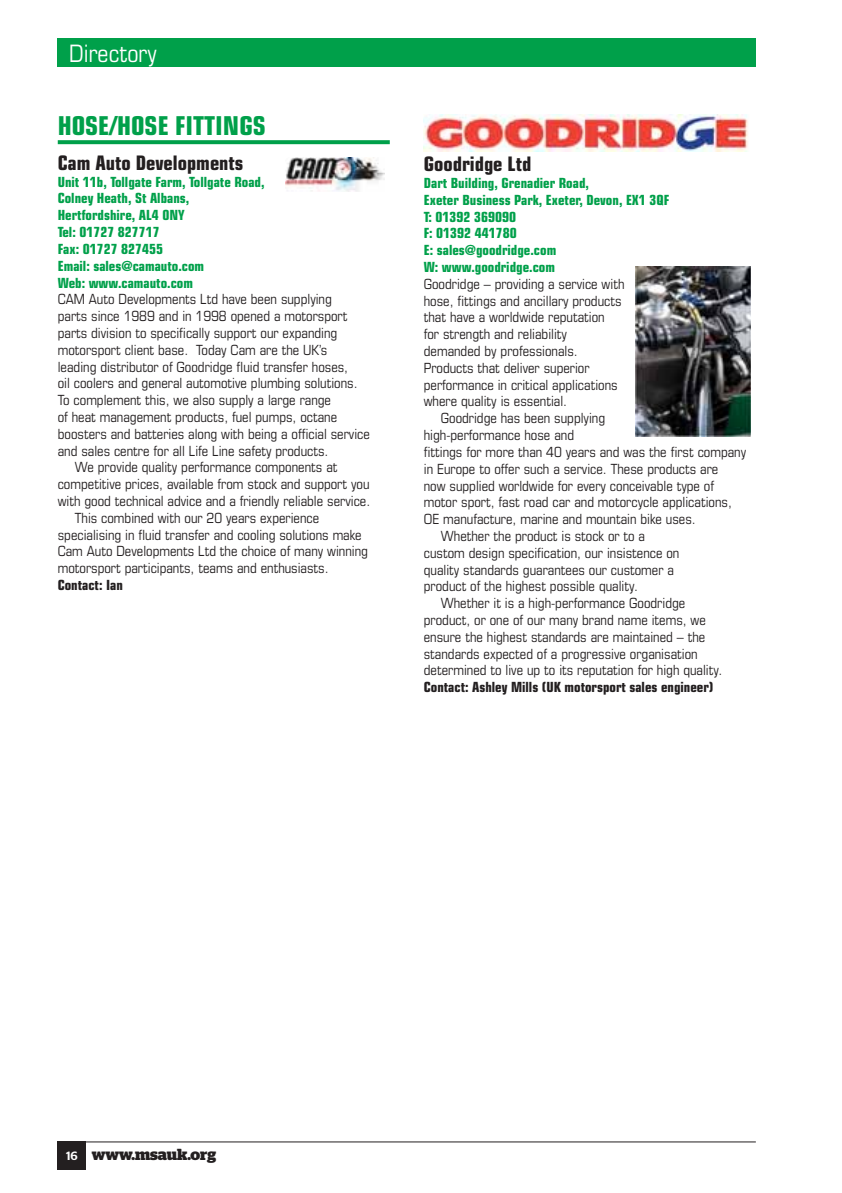
<style>
.page{position:relative;width:842px;height:1193px;background:#fff}
.page>*{position:absolute;margin:0;border:0;box-sizing:border-box;transform-origin:0 0}
.t1{font:700 condensed 26px "Eurostile";color:#00a04a}
.t2{font:condensed 24px "Eurostile";color:#fff}
.t3{font:700 condensed 20px "Eurostile";color:#231f20}
.t4{font:700 16px "Stag";color:#231f20}
.t5{font:condensed 14px/16.8px "Eurostile";color:#231f20}
.t6{font:700 condensed 14px/16.8px "Eurostile";color:#00a04a}
.t7{font:700 condensed 14px "Eurostile";color:#231f20}
.s1{font-family:"Stag Sans";font-weight:500;font-size:12px;color:#fff}
</style>
<div class="page">
<div style="left:58px;top:1141px;width:28px;height:28px;background:#231f20"></div>
<div style="left:58px;top:38px;width:697px;height:28px;background:#00a04a"></div>
<hr style="left:58px;top:1141px;width:697px;height:1px;background:#231f20">
<svg style="left:58px;top:140px;width:331px;height:4px"></svg>
<img style="left:285px;top:157px;width:99px;height:35px">
<img style="left:423px;top:114px;width:325px;height:38px">
<img style="left:635px;top:266px;width:114px;height:171px">
<h2 class="t2" style="left:69px;top:44px;width:89px">Directory</h2>
<h1 class="t1" style="left:58px;top:116px;width:209px">HOSE/HOSE FITTINGS</h1>
<h3 class="t3" style="left:58px;top:155px;width:187px">Cam Auto Developments</h3>
<p class="t6" style="left:58px;top:174px;width:208px">Unit 11b, Tollgate Farm, Tollgate Road,<br>Colney Heath, St Albans,<br>Hertfordshire, AL4 0NY<br>Tel: 01727 827717<br>Fax: 01727 827455<br>Email: sales@camauto.com<br>Web: www.camauto.com</p>
<p class="t5" style="left:58px;top:292px;width:275px">CAM Auto Developments Ltd have been supplying</p>
<p class="t5" style="left:58px;top:309px;width:291px">parts since 1989 and in 1998 opened a motorsport</p>
<p class="t5" style="left:58px;top:326px;width:281px">parts division to specifically support our expanding</p>
<p class="t5" style="left:58px;top:342px;width:271px">motorsport client base. Today Cam are the UK’s</p>
<p class="t5" style="left:58px;top:359px;width:292px">leading distributor of Goodridge fluid transfer hoses,</p>
<p class="t5" style="left:58px;top:376px;width:301px">oil coolers and general automotive plumbing solutions.</p>
<p class="t5" style="left:58px;top:393px;width:275px">To complement this, we also supply a large range</p>
<p class="t5" style="left:58px;top:410px;width:281px">of heat management products, fuel pumps, octane</p>
<p class="t5" style="left:58px;top:426px;width:313px">boosters and batteries along with being a official service</p>
<p class="t5" style="left:58px;top:443px;width:272px">and sales centre for all Life Line safety products.</p>
<p class="t5" style="left:75px;top:460px;width:264px">We provide quality performance components at</p>
<p class="t5" style="left:58px;top:477px;width:313px">competitive prices, available from stock and support you</p>
<p class="t5" style="left:58px;top:494px;width:314px">with good technical advice and a friendly reliable service.</p>
<p class="t5" style="left:75px;top:510px;width:246px">This combined with our 20 years experience</p>
<p class="t5" style="left:58px;top:527px;width:305px">specialising in fluid transfer and cooling solutions make</p>
<p class="t5" style="left:58px;top:544px;width:311px">Cam Auto Developments Ltd the choice of many winning</p>
<p class="t5" style="left:58px;top:561px;width:272px">motorsport participants, teams and enthusiasts.</p>
<p class="t7" style="left:58px;top:580px;width:67px">Contact: Ian</p>
<h3 class="t3" style="left:423px;top:157px;width:109px">Goodridge Ltd</h3>
<p class="t6" style="left:423px;top:176px;width:247px">Dart Building, Grenadier Road,<br>Exeter Business Park, Exeter, Devon, EX1 3QF<br>T: 01392 369090<br>F: 01392 441780<br>E: sales@goodridge.com<br>W: www.goodridge.com</p>
<p class="t5" style="left:423px;top:277px;width:202px">Goodridge – providing a service with hose, fittings and ancillary products that have a worldwide reputation<br>for strength and reliability demanded by professionals.<br>Products that deliver superior performance in critical applications where quality is essential.</p>
<p class="t5" style="left:440px;top:411px;width:166px">Goodridge has been supplying</p>
<p class="t5" style="left:423px;top:428px;width:152px">high-performance hose and</p>
<p class="t5" style="left:423px;top:445px;width:324px">fittings for more than 40 years and was the first company</p>
<p class="t5" style="left:423px;top:461px;width:296px">in Europe to offer such a service. These products are</p>
<p class="t5" style="left:423px;top:478px;width:291px">now supplied worldwide for every conceivable type of</p>
<p class="t5" style="left:423px;top:495px;width:309px">motor sport, fast road car and motorcycle applications,</p>
<p class="t5" style="left:423px;top:512px;width:273px">OE manufacture, marine and mountain bike uses.</p>
<p class="t5" style="left:440px;top:529px;width:206px">Whether the product is stock or to a</p>
<p class="t5" style="left:423px;top:545px;width:257px">custom design specification, our insistence on</p>
<p class="t5" style="left:423px;top:562px;width:251px">quality standards guarantees our customer a</p>
<p class="t5" style="left:423px;top:579px;width:215px">product of the highest possible quality.</p>
<p class="t5" style="left:440px;top:596px;width:246px">Whether it is a high-performance Goodridge</p>
<p class="t5" style="left:423px;top:613px;width:283px">product, or one of our many brand name items, we</p>
<p class="t5" style="left:423px;top:629px;width:283px">ensure the highest standards are maintained – the</p>
<p class="t5" style="left:423px;top:646px;width:275px">standards expected of a progressive organisation</p>
<p class="t5" style="left:423px;top:663px;width:300px">determined to live up to its reputation for high quality.</p>
<p class="t7" style="left:423px;top:682px;width:291px">Contact: Ashley Mills (UK motorsport sales engineer)</p>
<p class="t4" style="left:66px;top:1144px;width:151px"><span class="s1">16</span> www.msauk.org</p>
</div>
